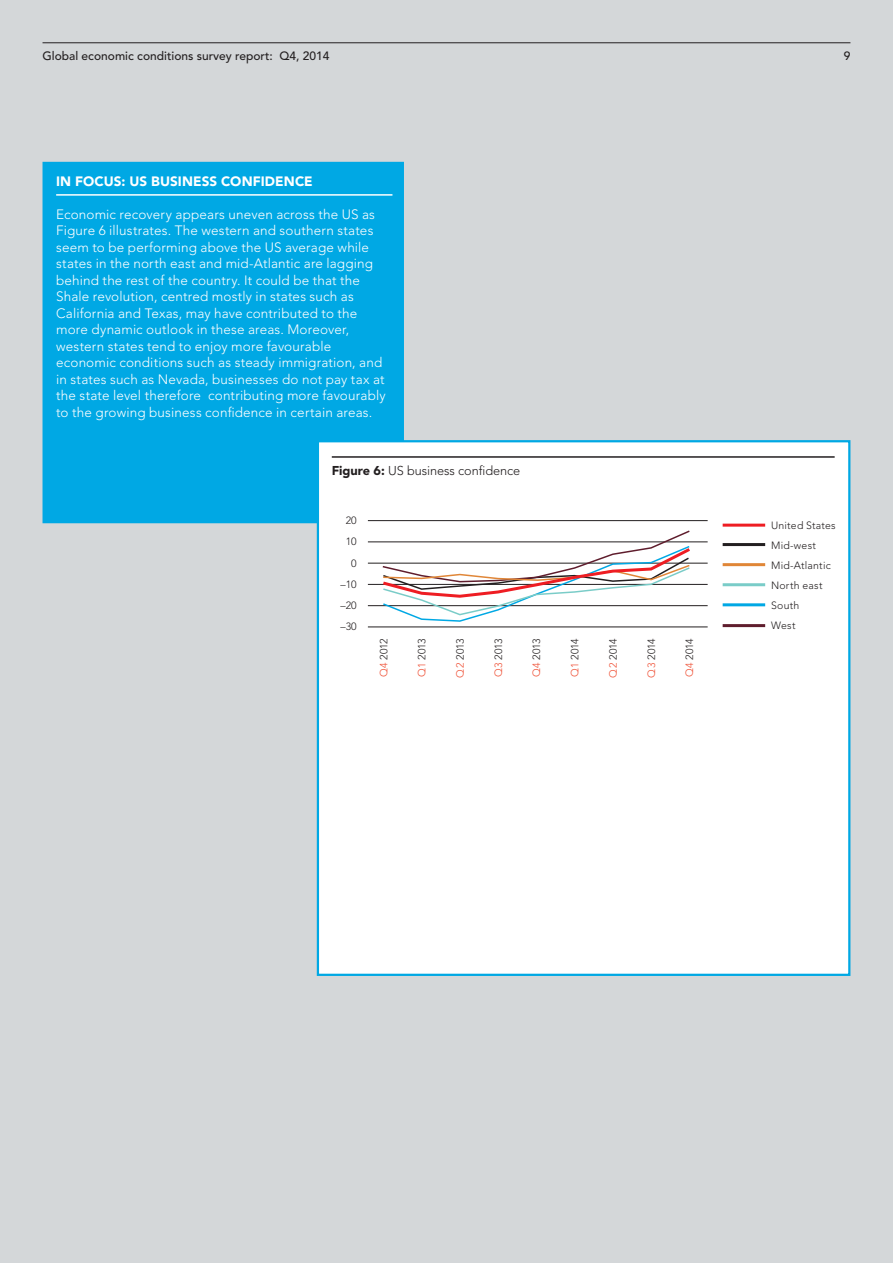
<style>
.page{position:relative;width:893px;height:1263px;background:#d4d7d9}
.page>*{position:absolute;margin:0;border:0;box-sizing:border-box;transform-origin:0 0}
.body_text{font:300 13.5px/16.5px "Avenir LT Std";letter-spacing:.01em;color:#fff}
.Heading_L2{font:900 13.5px "Avenir LT Std";letter-spacing:.005em;color:#fff}
.t1{font:300 12.75px "Avenir LT Std";letter-spacing:-.005em;color:#231f20}
.running_head_-_title{font:500 12px "Avenir LT Std";color:#231f20}
.Table_text{font:300 10.5px "Avenir LT Std";letter-spacing:.02em;color:#231f20}
.s1{font-weight:900}
.s2{color:#ef4f34}
</style>
<div class="page">
<hr style="left:43px;top:43px;width:807px;height:1px;background:#231f20">
<div style="left:44px;top:163px;width:358px;height:359px;background:#00a8e4"></div>
<hr style="left:56px;top:194px;width:336px;height:2px;background:#fff">
<div style="left:43px;top:162px;width:361px;height:361px;border:3px solid #00a8e4"></div>
<div style="left:317px;top:440px;width:533px;height:536px;background:#fff;border:2px solid #00a8e4"></div>
<hr style="left:332px;top:456px;width:503px;height:2px;background:#231f20">
<hr style="left:723px;top:624px;width:42px;height:3px;background:#5f1d2d">
<hr style="left:723px;top:603px;width:42px;height:3px;background:#00a8e4">
<hr style="left:723px;top:583px;width:42px;height:3px;background:#7accc8">
<hr style="left:723px;top:524px;width:42px;height:3px;background:#ee1d23">
<hr style="left:723px;top:543px;width:42px;height:3px;background:#231f20">
<hr style="left:723px;top:563px;width:42px;height:3px;background:#e08637">
<hr style="left:368px;top:627px;width:340px;height:1px;background:#231f20">
<hr style="left:368px;top:605px;width:340px;height:1px;background:#231f20">
<hr style="left:368px;top:584px;width:340px;height:1px;background:#231f20">
<hr style="left:368px;top:563px;width:340px;height:1px;background:#231f20">
<hr style="left:368px;top:542px;width:340px;height:1px;background:#231f20">
<hr style="left:368px;top:520px;width:340px;height:1px;background:#231f20">
<svg style="left:380px;top:530px;width:313px;height:92px"></svg>
<p class="running_head_-_title" style="left:43px;top:49px;width:289px">Global economic conditions survey report: Q4, 2014</p>
<p class="running_head_-_title" style="left:844px;top:49px;width:8px">9</p>
<p class="Heading_L2" style="left:56px;top:173px;width:258px">IN FOCUS: US BUSINESS CONFIDENCE</p>
<p class="body_text" style="left:56px;top:206px;width:331px">Economic recovery appears uneven across the US as Figure 6 illustrates. The western and southern states seem to be performing above the US average while states in the north east and mid-Atlantic are lagging behind the rest of the country. It could be that the Shale revolution, centred mostly in states such as California and Texas, may have contributed to the more dynamic outlook in these areas. Moreover, western states tend to enjoy more favourable economic conditions such as steady immigration, and in states such as Nevada, businesses do not pay tax at the state level therefore contributing more favourably to the growing business confidence in certain areas.</p>
<p class="t1" style="left:332px;top:463px;width:190px"><span class="s1">Figure 6:</span> US business confidence</p>
<p class="Table_text" style="left:346px;top:514px;width:12px">20</p>
<p class="Table_text" style="left:346px;top:536px;width:12px">10</p>
<p class="Table_text" style="left:351px;top:557px;width:7px">0</p>
<p class="Table_text" style="left:341px;top:578px;width:18px">–10</p>
<p class="Table_text" style="left:341px;top:599px;width:18px">–20</p>
<p class="Table_text" style="left:341px;top:620px;width:18px">–30</p>
<p class="Table_text" style="left:378px;top:677px;width:40px;rotate:-90deg"><span class="s2">Q4</span> 2012</p>
<p class="Table_text" style="left:416px;top:677px;width:40px;rotate:-90deg"><span class="s2">Q1</span> 2013</p>
<p class="Table_text" style="left:454px;top:677px;width:41px;rotate:-90deg"><span class="s2">Q2</span> 2013</p>
<p class="Table_text" style="left:492px;top:677px;width:41px;rotate:-90deg"><span class="s2">Q3</span> 2013</p>
<p class="Table_text" style="left:530px;top:677px;width:40px;rotate:-90deg"><span class="s2">Q4</span> 2013</p>
<p class="Table_text" style="left:569px;top:677px;width:40px;rotate:-90deg"><span class="s2">Q1</span> 2014</p>
<p class="Table_text" style="left:607px;top:678px;width:41px;rotate:-90deg"><span class="s2">Q2</span> 2014</p>
<p class="Table_text" style="left:645px;top:677px;width:41px;rotate:-90deg"><span class="s2">Q3</span> 2014</p>
<p class="Table_text" style="left:683px;top:677px;width:41px;rotate:-90deg"><span class="s2">Q4</span> 2014</p>
<p class="Table_text" style="left:771px;top:519px;width:66px">United States</p>
<p class="Table_text" style="left:771px;top:539px;width:46px">Mid-west</p>
<p class="Table_text" style="left:771px;top:559px;width:61px">Mid-Atlantic</p>
<p class="Table_text" style="left:771px;top:579px;width:53px">North east</p>
<p class="Table_text" style="left:771px;top:599px;width:30px">South</p>
<p class="Table_text" style="left:771px;top:619px;width:26px">West</p>
</div>
